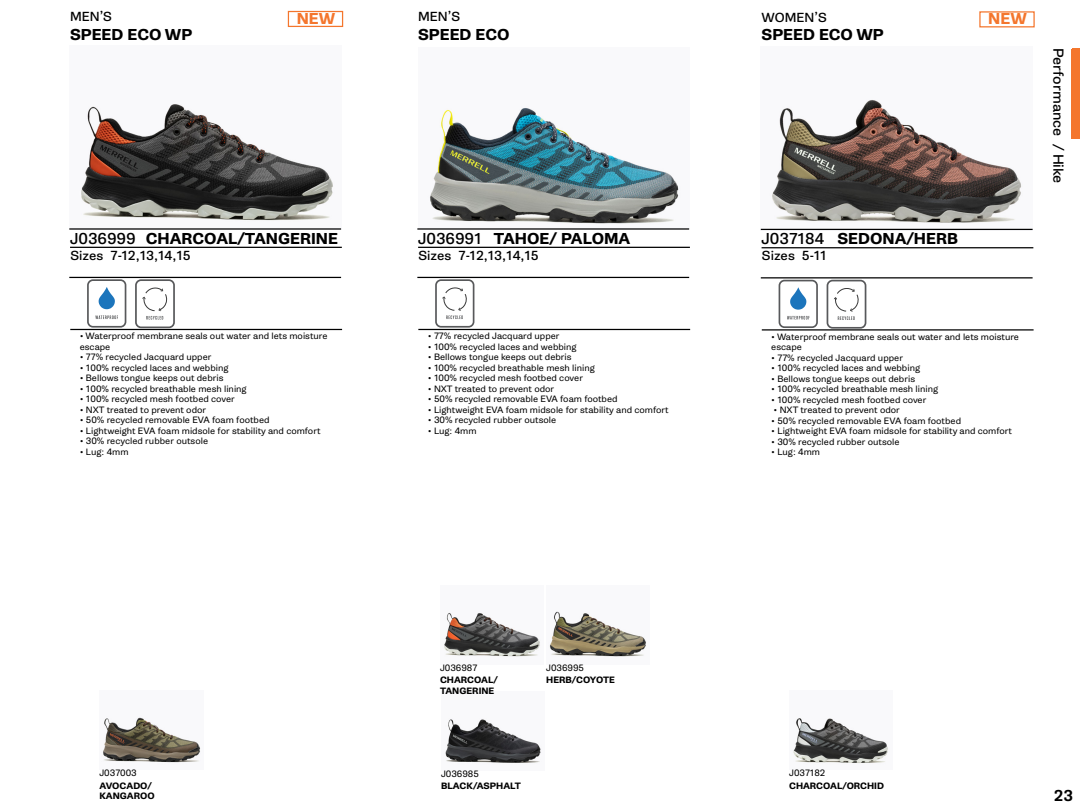
<style>
.page{position:relative;width:1080px;height:810px;background:#fff}
.page>*{position:absolute;margin:0;border:0;box-sizing:border-box;transform-origin:0 0}
.t1{font:700 15px "Gira Sans";color:#000}
.t2{font:700 15px "Gira Sans";color:#f4762d}
.t3{font:500 15px "Gira Sans";color:#000}
.t4{font:13.75px "Gira Sans";color:#000}
.t5{font:12.5px "Gira Sans";color:#000}
.t6{font:8.75px/10.5px "Gira Sans";color:#000}
.t7{font:700 8.75px/10.5px "Gira Sans";color:#000}
.s1{font-weight:400}
</style>
<div class="page">
<div style="left:1073px;top:48px;width:7px;height:90px;background:#f4762d"></div>
<img style="left:430px;top:108px;width:249px;height:116px">
<img style="left:81px;top:104px;width:252px;height:117px">
<hr style="left:69px;top:228px;width:272px;height:2px;background:#000">
<hr style="left:70px;top:247px;width:272px;height:1px;background:#000">
<hr style="left:70px;top:329px;width:272px;height:1px;background:#000">
<svg style="left:95px;top:315px;width:23px;height:4px"></svg>
<svg style="left:99px;top:287px;width:16px;height:22px"></svg>
<div style="left:87px;top:279px;width:39px;height:49px;border:2px solid #58595b;border-radius:5px"></div>
<div style="left:135px;top:279px;width:40px;height:49px;border:2px solid #58595b;border-radius:5px"></div>
<svg style="left:142px;top:288px;width:25px;height:32px"></svg>
<hr style="left:69px;top:277px;width:272px;height:1px;background:#000">
<div style="left:288px;top:11px;width:55px;height:16px;border:1px solid #f4762d"></div>
<img style="left:103px;top:717px;width:98px;height:46px">
<hr style="left:417px;top:228px;width:272px;height:2px;background:#000">
<hr style="left:418px;top:247px;width:272px;height:1px;background:#000">
<hr style="left:418px;top:329px;width:272px;height:1px;background:#000">
<div style="left:435px;top:279px;width:39px;height:49px;border:2px solid #58595b;border-radius:5px"></div>
<svg style="left:442px;top:287px;width:25px;height:32px"></svg>
<img style="left:549px;top:611px;width:97px;height:46px">
<hr style="left:417px;top:277px;width:272px;height:1px;background:#000">
<img style="left:445px;top:719px;width:96px;height:44px">
<img style="left:444px;top:612px;width:96px;height:45px">
<img style="left:761px;top:100px;width:272px;height:129px">
<hr style="left:761px;top:229px;width:272px;height:1px;background:#000">
<hr style="left:762px;top:247px;width:271px;height:1px;background:#000">
<hr style="left:762px;top:329px;width:272px;height:2px;background:#000">
<svg style="left:787px;top:316px;width:23px;height:4px"></svg>
<svg style="left:790px;top:287px;width:16px;height:23px"></svg>
<div style="left:779px;top:280px;width:39px;height:48px;border:2px solid #58595b;border-radius:5px"></div>
<div style="left:827px;top:280px;width:39px;height:49px;border:2px solid #58595b;border-radius:5px"></div>
<svg style="left:834px;top:288px;width:25px;height:32px"></svg>
<hr style="left:761px;top:277px;width:272px;height:1px;background:#000">
<div style="left:979px;top:11px;width:56px;height:16px;border:1px solid #f4762d"></div>
<img style="left:793px;top:718px;width:95px;height:46px">
<div style="left:1071px;top:49px;width:9px;height:90px;background:#f4762d"></div>
<h3 class="t5" style="left:70px;top:11px;width:43px">MEN’S</h3>
<h1 class="t2" style="left:297px;top:12px;width:40px">NEW</h1>
<h3 class="t5" style="left:418px;top:11px;width:43px">MEN’S</h3>
<h3 class="t5" style="left:762px;top:11px;width:67px">WOMEN’S</h3>
<h1 class="t2" style="left:988px;top:13px;width:40px">NEW</h1>
<h1 class="t1" style="left:70px;top:28px;width:124px">SPEED ECO WP</h1>
<h1 class="t1" style="left:418px;top:28px;width:93px">SPEED ECO</h1>
<h1 class="t1" style="left:762px;top:28px;width:124px">SPEED ECO WP</h1>
<h2 class="t4" style="left:1065px;top:48px;width:137px;rotate:90deg">Performance / Hike</h2>
<h1 class="t1" style="left:70px;top:232px;width:269px"><span class="s1">J036999</span> CHARCOAL/TANGERINE</h1>
<h3 class="t5" style="left:70px;top:250px;width:34px">Sizes</h3>
<h3 class="t5" style="left:110px;top:250px;width:82px">7-12,13,14,15</h3>
<h1 class="t1" style="left:418px;top:232px;width:214px"><span class="s1">J036991</span> TAHOE/ PALOMA</h1>
<h3 class="t5" style="left:418px;top:250px;width:122px">Sizes 7-12,13,14,15</h3>
<h1 class="t1" style="left:762px;top:232px;width:198px"><span class="s1">J037184</span> SEDONA/HERB</h1>
<h3 class="t5" style="left:762px;top:250px;width:34px">Sizes</h3>
<h3 class="t5" style="left:802px;top:250px;width:26px">5-11</h3>
<p class="t6" style="left:80px;top:332px;width:249px">• Waterproof membrane seals out water and lets moisture escape</p>
<p class="t6" style="left:80px;top:353px;width:133px">• 77% recycled Jacquard upper</p>
<p class="t6" style="left:80px;top:363px;width:150px">• 100% recycled laces and webbing</p>
<p class="t6" style="left:80px;top:374px;width:145px">• Bellows tongue keeps out debris</p>
<p class="t6" style="left:80px;top:384px;width:169px">• 100% recycled breathable mesh lining</p>
<p class="t6" style="left:80px;top:395px;width:157px">• 100% recycled mesh footbed cover</p>
<p class="t6" style="left:80px;top:405px;width:128px">• NXT treated to prevent odor</p>
<p class="t6" style="left:80px;top:416px;width:191px">• 50% recycled removable EVA foam footbed</p>
<p class="t6" style="left:80px;top:426px;width:242px">• Lightweight EVA foam midsole for stability and comfort</p>
<p class="t6" style="left:80px;top:437px;width:130px">• 30% recycled rubber outsole</p>
<p class="t6" style="left:80px;top:447px;width:50px">• Lug: 4mm</p>
<p class="t6" style="left:428px;top:332px;width:133px">• 77% recycled Jacquard upper</p>
<p class="t6" style="left:428px;top:342px;width:150px">• 100% recycled laces and webbing</p>
<p class="t6" style="left:428px;top:353px;width:145px">• Bellows tongue keeps out debris</p>
<p class="t6" style="left:428px;top:363px;width:169px">• 100% recycled breathable mesh lining</p>
<p class="t6" style="left:428px;top:374px;width:157px">• 100% recycled mesh footbed cover</p>
<p class="t6" style="left:428px;top:384px;width:128px">• NXT treated to prevent odor</p>
<p class="t6" style="left:428px;top:395px;width:191px">• 50% recycled removable EVA foam footbed</p>
<p class="t6" style="left:428px;top:405px;width:242px">• Lightweight EVA foam midsole for stability and comfort</p>
<p class="t6" style="left:428px;top:416px;width:130px">• 30% recycled rubber outsole</p>
<p class="t6" style="left:428px;top:426px;width:50px">• Lug: 4mm</p>
<p class="t6" style="left:771px;top:332px;width:249px">• Waterproof membrane seals out water and lets moisture escape</p>
<p class="t6" style="left:771px;top:353px;width:133px">• 77% recycled Jacquard upper</p>
<p class="t6" style="left:771px;top:364px;width:150px">• 100% recycled laces and webbing</p>
<p class="t6" style="left:771px;top:374px;width:145px">• Bellows tongue keeps out debris</p>
<p class="t6" style="left:771px;top:385px;width:169px">• 100% recycled breathable mesh lining</p>
<p class="t6" style="left:771px;top:395px;width:157px">• 100% recycled mesh footbed cover</p>
<p class="t6" style="left:774px;top:406px;width:128px">• NXT treated to prevent odor</p>
<p class="t6" style="left:771px;top:416px;width:191px">• 50% recycled removable EVA foam footbed</p>
<p class="t6" style="left:771px;top:427px;width:242px">• Lightweight EVA foam midsole for stability and comfort</p>
<p class="t6" style="left:771px;top:437px;width:130px">• 30% recycled rubber outsole</p>
<p class="t6" style="left:771px;top:448px;width:50px">• Lug: 4mm</p>
<p class="t6" style="left:440px;top:663px;width:39px">J036987</p>
<p class="t7" style="left:440px;top:676px;width:59px">CHARCOAL/<br>TANGERINE</p>
<p class="t6" style="left:546px;top:663px;width:39px">J036995</p>
<p class="t7" style="left:546px;top:676px;width:70px">HERB/COYOTE</p>
<p class="t6" style="left:99px;top:769px;width:39px">J037003</p>
<p class="t7" style="left:99px;top:781px;width:57px">AVOCADO/<br>KANGAROO</p>
<p class="t6" style="left:441px;top:769px;width:39px">J036985</p>
<p class="t7" style="left:441px;top:781px;width:81px">BLACK/ASPHALT</p>
<p class="t6" style="left:789px;top:769px;width:38px">J037182</p>
<p class="t7" style="left:789px;top:781px;width:96px">CHARCOAL/ORCHID</p>
<h1 class="t3" style="left:1054px;top:789px;width:21px">23</h1>
</div>
